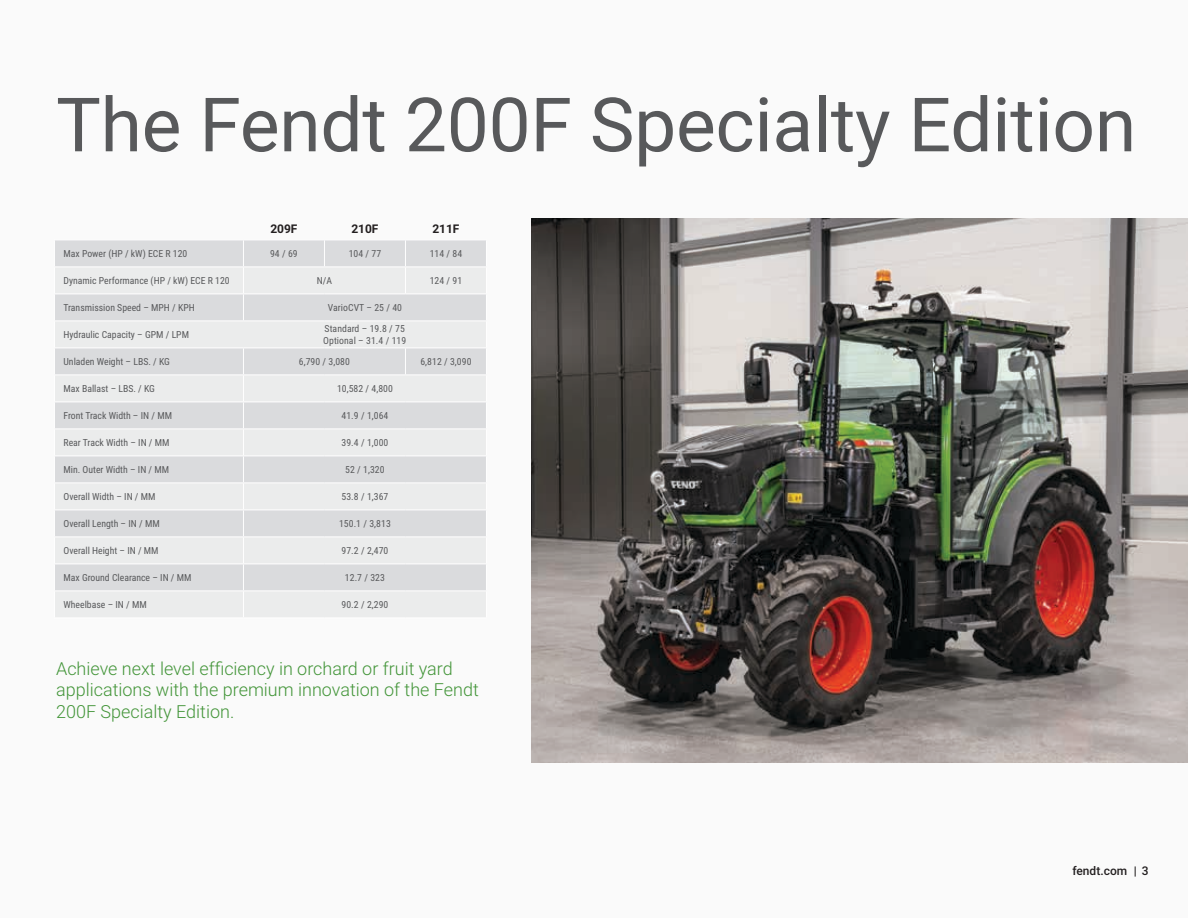
<style>
.page{position:relative;width:1188px;height:918px;background:#fafafa}
.page>*{position:absolute;margin:0;border:0;box-sizing:border-box;transform-origin:0 0}
.t1{font:75px "Roboto";letter-spacing:-.005em;color:#58595b}
.t2{font:300 18px/21.6px "Roboto";color:#439539}
.t3{font:700 12px "Roboto";color:#231f20}
.t4{font:500 12px "Roboto";color:#231f20}
.t5{font:9.75px/12px "Roboto Condensed";color:#58595b}
</style>
<div class="page">
<img style="left:531px;top:218px;width:657px;height:544px">
<div style="left:55px;top:240px;width:431px;height:26px;background:#dadbdd"></div>
<svg style="left:55px;top:268px;width:431px;height:349px;fill:#ebecec"></svg>
<hr style="left:54px;top:239px;width:189px;height:1px;background:#fff">
<hr style="left:243px;top:239px;width:81px;height:1px;background:#fff">
<hr style="left:324px;top:239px;width:81px;height:1px;background:#fff">
<hr style="left:405px;top:239px;width:82px;height:1px;background:#fff">
<svg style="left:324px;top:240px;width:1px;height:26px"></svg>
<hr style="left:54px;top:266px;width:189px;height:1px;background:#fff">
<hr style="left:243px;top:266px;width:81px;height:1px;background:#fff">
<hr style="left:324px;top:266px;width:81px;height:1px;background:#fff">
<hr style="left:405px;top:266px;width:82px;height:1px;background:#fff">
<hr style="left:54px;top:293px;width:189px;height:1px;background:#fff">
<hr style="left:243px;top:293px;width:81px;height:1px;background:#fff">
<svg style="left:243px;top:240px;width:1px;height:80px"></svg>
<hr style="left:324px;top:293px;width:81px;height:1px;background:#fff">
<hr style="left:405px;top:293px;width:82px;height:1px;background:#fff">
<hr style="left:54px;top:320px;width:189px;height:1px;background:#fff">
<hr style="left:243px;top:320px;width:81px;height:1px;background:#fff">
<hr style="left:324px;top:320px;width:81px;height:1px;background:#fff">
<hr style="left:405px;top:320px;width:82px;height:1px;background:#fff">
<hr style="left:54px;top:347px;width:189px;height:1px;background:#fff">
<hr style="left:243px;top:347px;width:81px;height:1px;background:#fff">
<hr style="left:324px;top:347px;width:81px;height:1px;background:#fff">
<hr style="left:405px;top:347px;width:82px;height:1px;background:#fff">
<hr style="left:54px;top:374px;width:189px;height:1px;background:#fff">
<hr style="left:243px;top:374px;width:81px;height:1px;background:#fff">
<hr style="left:324px;top:374px;width:81px;height:1px;background:#fff">
<hr style="left:405px;top:374px;width:82px;height:1px;background:#fff">
<hr style="left:54px;top:401px;width:189px;height:1px;background:#fff">
<hr style="left:243px;top:401px;width:81px;height:1px;background:#fff">
<hr style="left:324px;top:401px;width:81px;height:1px;background:#fff">
<hr style="left:405px;top:401px;width:82px;height:1px;background:#fff">
<hr style="left:54px;top:428px;width:189px;height:1px;background:#fff">
<hr style="left:243px;top:428px;width:81px;height:1px;background:#fff">
<hr style="left:324px;top:428px;width:81px;height:1px;background:#fff">
<hr style="left:405px;top:428px;width:82px;height:1px;background:#fff">
<hr style="left:54px;top:455px;width:189px;height:1px;background:#fff">
<hr style="left:243px;top:455px;width:81px;height:1px;background:#fff">
<hr style="left:324px;top:455px;width:81px;height:1px;background:#fff">
<hr style="left:405px;top:455px;width:82px;height:1px;background:#fff">
<hr style="left:54px;top:482px;width:189px;height:1px;background:#fff">
<hr style="left:243px;top:482px;width:81px;height:1px;background:#fff">
<hr style="left:324px;top:482px;width:81px;height:1px;background:#fff">
<hr style="left:405px;top:482px;width:82px;height:1px;background:#fff">
<hr style="left:54px;top:509px;width:189px;height:1px;background:#fff">
<hr style="left:243px;top:509px;width:81px;height:1px;background:#fff">
<hr style="left:324px;top:509px;width:81px;height:1px;background:#fff">
<hr style="left:405px;top:509px;width:82px;height:1px;background:#fff">
<hr style="left:54px;top:536px;width:189px;height:1px;background:#fff">
<hr style="left:243px;top:536px;width:81px;height:1px;background:#fff">
<hr style="left:324px;top:536px;width:81px;height:1px;background:#fff">
<hr style="left:405px;top:536px;width:82px;height:1px;background:#fff">
<hr style="left:54px;top:563px;width:189px;height:1px;background:#fff">
<hr style="left:243px;top:563px;width:81px;height:1px;background:#fff">
<hr style="left:324px;top:563px;width:81px;height:1px;background:#fff">
<hr style="left:405px;top:563px;width:82px;height:1px;background:#fff">
<hr style="left:54px;top:590px;width:189px;height:1px;background:#fff">
<hr style="left:243px;top:590px;width:81px;height:1px;background:#fff">
<hr style="left:324px;top:590px;width:81px;height:1px;background:#fff">
<hr style="left:405px;top:590px;width:82px;height:1px;background:#fff">
<svg style="left:243px;top:348px;width:1px;height:269px"></svg>
<hr style="left:54px;top:617px;width:189px;height:1px;background:#fff">
<hr style="left:243px;top:617px;width:81px;height:1px;background:#fff">
<hr style="left:324px;top:617px;width:81px;height:1px;background:#fff">
<hr style="left:405px;top:617px;width:82px;height:1px;background:#fff">
<svg style="left:405px;top:240px;width:1px;height:53px"></svg>
<svg style="left:405px;top:348px;width:1px;height:26px"></svg>
<h1 class="t1" style="left:56px;top:72px;width:1082px">The Fendt 200F Specialty Edition</h1>
<p class="t3" style="left:270px;top:221px;width:29px">209F</p>
<p class="t3" style="left:351px;top:221px;width:29px">210F</p>
<p class="t3" style="left:432px;top:221px;width:29px">211F</p>
<p class="t5" style="left:63px;top:247px;width:125px">Max Power (HP / kW) ECE R 120</p>
<p class="t5" style="left:270px;top:247px;width:29px">94 / 69</p>
<p class="t5" style="left:349px;top:247px;width:34px">104 / 77</p>
<p class="t5" style="left:430px;top:247px;width:34px">114 / 84</p>
<p class="t5" style="left:63px;top:274px;width:168px">Dynamic Performance (HP / kW) ECE R 120</p>
<p class="t5" style="left:317px;top:274px;width:17px">N/A</p>
<p class="t5" style="left:430px;top:274px;width:34px">124 / 91</p>
<p class="t5" style="left:63px;top:301px;width:133px">Transmission Speed – MPH / KPH</p>
<p class="t5" style="left:328px;top:301px;width:76px">VarioCVT – 25 / 40</p>
<p class="t5" style="left:63px;top:328px;width:127px">Hydraulic Capacity – GPM / LPM</p>
<p class="t5" style="left:323px;top:322px;width:84px">Standard – 19.8 / 75<br>Optional – 31.4 / 119</p>
<p class="t5" style="left:63px;top:355px;width:108px">Unladen Weight – LBS. / KG</p>
<p class="t5" style="left:299px;top:355px;width:53px">6,790 / 3,080</p>
<p class="t5" style="left:420px;top:355px;width:53px">6,812 / 3,090</p>
<p class="t5" style="left:63px;top:382px;width:93px">Max Ballast – LBS. / KG</p>
<p class="t5" style="left:337px;top:382px;width:57px">10,582 / 4,800</p>
<p class="t5" style="left:63px;top:409px;width:110px">Front Track Width – IN / MM</p>
<p class="t5" style="left:342px;top:409px;width:48px">41.9 / 1,064</p>
<p class="t5" style="left:63px;top:436px;width:108px">Rear Track Width – IN / MM</p>
<p class="t5" style="left:342px;top:436px;width:48px">39.4 / 1,000</p>
<p class="t5" style="left:63px;top:463px;width:107px">Min. Outer Width – IN / MM</p>
<p class="t5" style="left:345px;top:463px;width:41px">52 / 1,320</p>
<p class="t5" style="left:63px;top:490px;width:94px">Overall Width – IN / MM</p>
<p class="t5" style="left:342px;top:490px;width:48px">53.8 / 1,367</p>
<p class="t5" style="left:63px;top:517px;width:98px">Overall Length – IN / MM</p>
<p class="t5" style="left:339px;top:517px;width:53px">150.1 / 3,813</p>
<p class="t5" style="left:63px;top:544px;width:97px">Overall Height – IN / MM</p>
<p class="t5" style="left:342px;top:544px;width:48px">97.2 / 2,470</p>
<p class="t5" style="left:63px;top:571px;width:130px">Max Ground Clearance – IN / MM</p>
<p class="t5" style="left:345px;top:571px;width:42px">12.7 / 323</p>
<p class="t5" style="left:63px;top:598px;width:85px">Wheelbase – IN / MM</p>
<p class="t5" style="left:342px;top:598px;width:48px">90.2 / 2,290</p>
<h2 class="t2" style="left:56px;top:657px;width:424px">Achieve next level efficiency in orchard or fruit yard applications with the premium innovation of the Fendt<br>200F Specialty Edition.</h2>
<p class="t4" style="left:1072px;top:862px;width:78px">fendt.com | 3</p>
</div>
